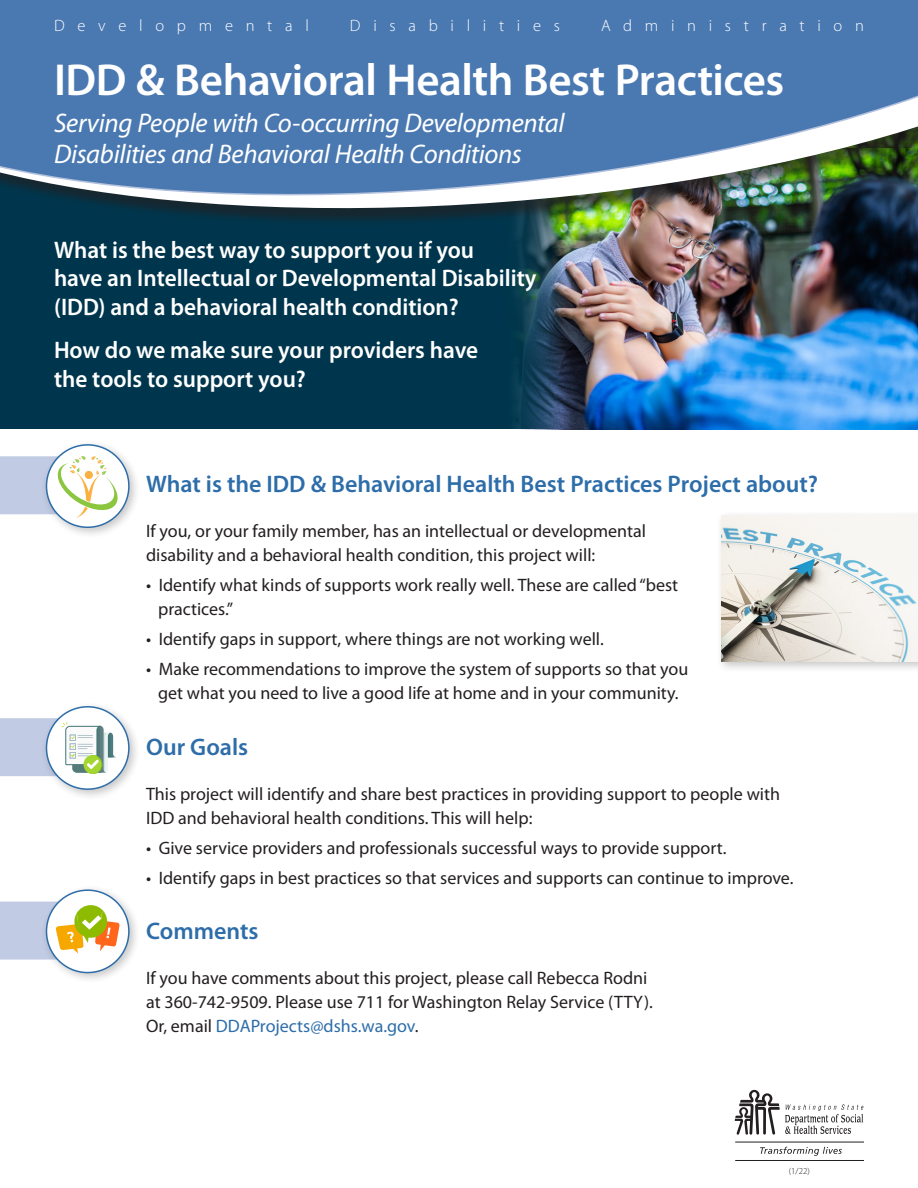
<style>
.page{position:relative;width:918px;height:1188px;background:#fff}
.page>*{position:absolute;margin:0;border:0;box-sizing:border-box;transform-origin:0 0}
.Headline{font:600 45px "Myriad Pro";letter-spacing:-.01em;color:#fff}
.Headline-2{font:italic 27px "Myriad Pro";letter-spacing:-.01em;color:#fff}
.t1{font:600 24px/28.8px "Myriad Pro";color:#fff}
.t2{font:600 24px "Myriad Pro";color:#2d6da9}
.t3{font:18px/24px "Myriad Pro";color:#231f20}
.Headline-3{font:300 16.5px "Myriad Pro";letter-spacing:.77em;color:#fff}
.t4{font:300 9px "Myriad Pro";color:#231f20}
.s1{color:#2d6da9}
</style>
<div class="page">
<div style="left:0;top:124px;width:918px;height:304px;background:#00364d"></div>
<img style="left:503px;top:230px;width:415px;height:200px">
<div style="left:41px;top:885px;width:99px;height:99px;background:#231f20;opacity:.25"></div>
<div style="left:47px;top:890px;width:82px;height:83px;background:#fff;border-radius:50%"></div>
<div style="left:46px;top:889px;width:84px;height:84px;border:2px solid #2d6da9;border-radius:50%"></div>
<div style="left:41px;top:701px;width:99px;height:100px;background:#231f20;opacity:.25"></div>
<div style="left:47px;top:707px;width:82px;height:82px;background:#fff;border-radius:50%"></div>
<div style="left:46px;top:706px;width:84px;height:84px;border:2px solid #2d6da9;border-radius:50%"></div>
<img style="left:516px;top:223px;width:402px;height:7px">
<svg style="left:0;top:0;width:918px;height:223px;background:#547ca7"></svg>
<svg style="left:735px;top:1090px;width:129px;height:45px"></svg>
<hr style="left:735px;top:1142px;width:129px;height:1px;background:#231f20">
<hr style="left:735px;top:1160px;width:129px;height:1px;background:#231f20">
<svg style="left:760px;top:1147px;width:82px;height:9px"></svg>
<div style="left:41px;top:439px;width:99px;height:100px;background:#231f20;opacity:.25"></div>
<div style="left:47px;top:445px;width:82px;height:82px;background:#fff;border-radius:50%"></div>
<div style="left:46px;top:444px;width:84px;height:84px;border:2px solid #2d6da9;border-radius:50%"></div>
<svg style="left:0;top:718px;width:117px;height:58px"></svg>
<svg style="left:0;top:902px;width:120px;height:58px"></svg>
<div style="left:717px;top:511px;width:201px;height:162px;background:#231f20;opacity:.25"></div>
<img style="left:722px;top:516px;width:196px;height:146px">
<svg style="left:0;top:456px;width:120px;height:62px"></svg>
<p class="Headline-3" style="left:54px;top:16px;width:256px">Developmental</p>
<p class="Headline-3" style="left:350px;top:16px;width:211px">Disabilities</p>
<p class="Headline-3" style="left:601px;top:16px;width:264px">Administration</p>
<p class="Headline" style="left:54px;top:55px;width:732px">IDD &amp; Behavioral Health Best Practices</p>
<p class="Headline-2" style="left:54px;top:109px;width:512px">Serving People with Co-occurring Developmental</p>
<p class="Headline-2" style="left:54px;top:139px;width:469px">Disabilities and Behavioral Health Conditions</p>
<p class="t1" style="left:54px;top:235px;width:484px">What is the best way to support you if you<br>have an Intellectual or Developmental Disability (IDD) and a behavioral health condition?</p>
<p class="t1" style="left:54px;top:336px;width:426px">How do we make sure your providers have the tools to support you?</p>
<p class="t2" style="left:146px;top:471px;width:674px">What is the IDD &amp; Behavioral Health Best Practices Project about?</p>
<p class="t3" style="left:146px;top:519px;width:501px">If you, or your family member, has an intellectual or developmental</p>
<p class="t3" style="left:146px;top:543px;width:451px">disability and a behavioral health condition, this project will:</p>
<p class="t3" style="left:158px;top:573px;width:522px;text-indent:-12px">• Identify what kinds of supports work really well. These are called “best practices.”</p>
<p class="t3" style="left:146px;top:627px;width:459px">• Identify gaps in support, where things are not working well.</p>
<p class="t3" style="left:146px;top:657px;width:544px;text-align:center">• Make recommendations to improve the system of supports so that you get what you need to live a good life at home and in your community.</p>
<p class="t2" style="left:146px;top:733px;width:104px">Our Goals</p>
<p class="t3" style="left:146px;top:782px;width:636px">This project will identify and share best practices in providing support to people with<br>IDD and behavioral health conditions. This will help:</p>
<p class="t3" style="left:146px;top:836px;width:582px">• Give service providers and professionals successful ways to provide support.</p>
<p class="t3" style="left:146px;top:866px;width:649px">• Identify gaps in best practices so that services and supports can continue to improve.</p>
<p class="t2" style="left:146px;top:918px;width:114px">Comments</p>
<p class="t3" style="left:146px;top:966px;width:508px">If you have comments about this project, please call Rebecca Rodni at 360-742-9509. Please use 711 for Washington Relay Service (TTY).<br>Or, email <span class="s1">DDAProjects@dshs.wa.gov</span>.</p>
<p class="t4" style="left:789px;top:1166px;width:23px">(1/22)</p>
</div>
